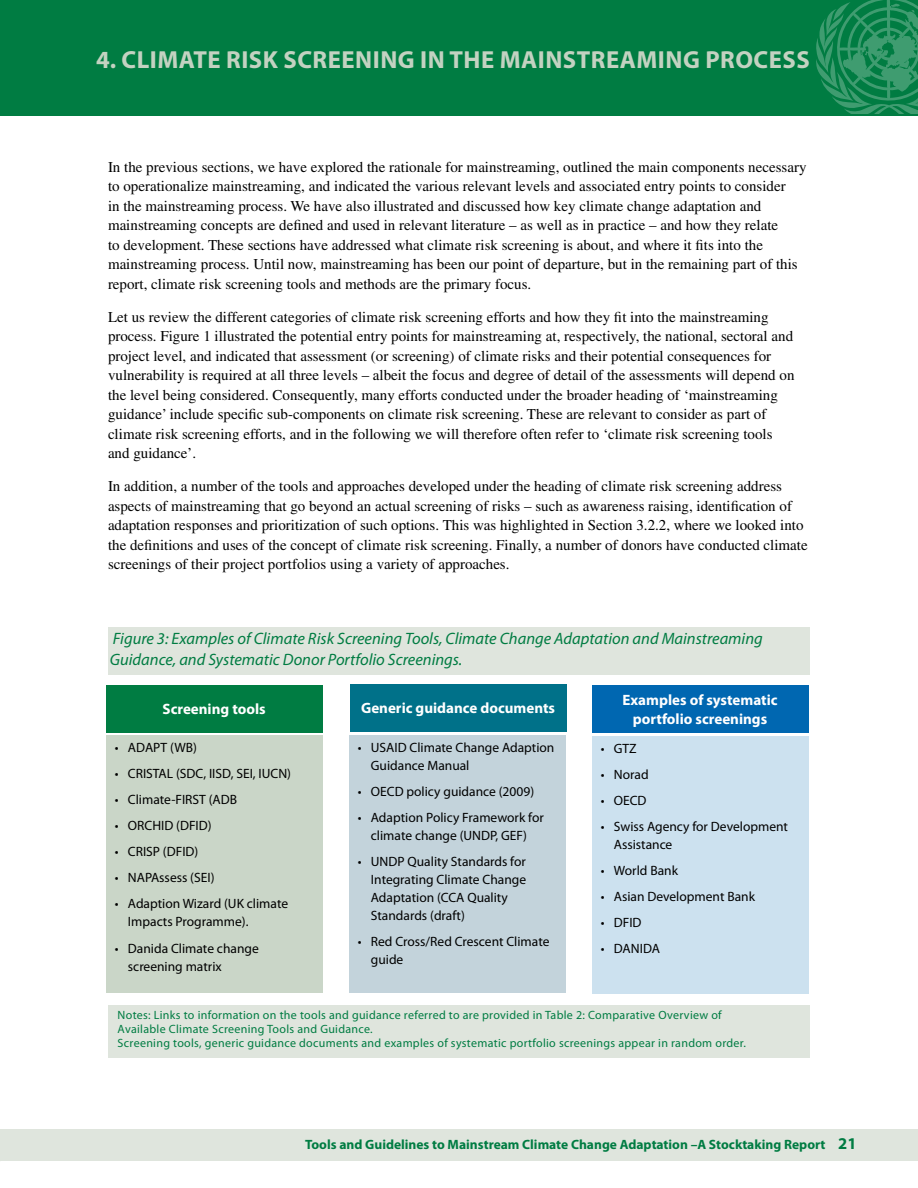
<style>
.page{position:relative;width:918px;height:1188px;background:#fff}
.page>*{position:absolute;margin:0;border:0;box-sizing:border-box;transform-origin:0 0}
.t1{font:700 24.75px "Myriad Pro";letter-spacing:.02em;color:#c3d2c1}
.t2{font:italic 16.5px/21px "Myriad Pro";color:#007c42}
.t3{font:15px/19.5px "Times";color:#000}
.t4{font:700 15px/19.5px "Myriad Pro";color:#fff;text-align:center}
.t5{font:13.5px/18px "Myriad Pro";color:#000}
.t6{font:700 13.5px "Myriad Pro";color:#007c42}
.t7{font:12px/14.4px "Myriad Pro";letter-spacing:.025em;color:#007c42}
.s1{font-size:16.5px}
</style>
<div class="page">
<div style="left:0;top:1130px;width:918px;height:31px;background:#dfe5dd"></div>
<div style="left:0;top:0;width:918px;height:115px;background:#007c42"></div>
<svg style="left:816px;top:0;width:102px;height:114px"></svg>
<div style="left:108px;top:627px;width:702px;height:48px;background:#dfe5dd"></div>
<div style="left:109px;top:1005px;width:701px;height:52px;background:#dfe5dd"></div>
<div style="left:106px;top:735px;width:216px;height:258px;background:#cad6c8"></div>
<div style="left:349px;top:735px;width:216px;height:258px;background:#c3d3db"></div>
<div style="left:592px;top:736px;width:216px;height:257px;background:#cce1ef"></div>
<div style="left:106px;top:685px;width:216px;height:47px;background:#007c42"></div>
<div style="left:350px;top:684px;width:216px;height:47px;background:#007189"></div>
<div style="left:592px;top:685px;width:216px;height:47px;background:#0067b1"></div>
<h1 class="t1" style="left:96px;top:44px;width:687px">4. Climate Risk Screening in the Mainstreaming Process</h1>
<p class="t3" style="left:108px;top:157px;width:700px">In the previous sections, we have explored the rationale for mainstreaming, outlined the main components necessary to operationalize mainstreaming, and indicated the various relevant levels and associated entry points to consider<br>in the mainstreaming process. We have also illustrated and discussed how key climate change adaptation and mainstreaming concepts are defined and used in relevant literature – as well as in practice – and how they relate<br>to development. These sections have addressed what climate risk screening is about, and where it fits into the mainstreaming process. Until now, mainstreaming has been our point of departure, but in the remaining part of this report, climate risk screening tools and methods are the primary focus.</p>
<p class="t3" style="left:108px;top:307px;width:688px">Let us review the different categories of climate risk screening efforts and how they fit into the mainstreaming process. Figure 1 illustrated the potential entry points for mainstreaming at, respectively, the national, sectoral and project level, and indicated that assessment (or screening) of climate risks and their potential consequences for vulnerability is required at all three levels – albeit the focus and degree of detail of the assessments will depend on the level being considered. Consequently, many efforts conducted under the broader heading of ‘mainstreaming guidance’ include specific sub-components on climate risk screening. These are relevant to consider as part of climate risk screening efforts, and in the following we will therefore often refer to ‘climate risk screening tools and guidance’.</p>
<p class="t3" style="left:108px;top:476px;width:701px">In addition, a number of the tools and approaches developed under the heading of climate risk screening address aspects of mainstreaming that go beyond an actual screening of risks – such as awareness raising, identification of adaptation responses and prioritization of such options. This was highlighted in Section 3.2.2, where we looked into the definitions and uses of the concept of climate risk screening. Finally, a number of donors have conducted climate screenings of their project portfolios using a variety of approaches.</p>
<p class="t2" style="left:110px;top:628px;width:654px">Figure 3: Examples of Climate Risk Screening Tools, Climate Change Adaptation and Mainstreaming<br>Guidance, and Systematic Donor Portfolio Screenings.</p>
<p class="t4" style="left:162px;top:699px;width:105px">Screening tools</p>
<p class="t4" style="left:361px;top:698px;width:196px">Generic guidance documents</p>
<p class="t4" style="left:623px;top:689px;width:157px">Examples of systematic portfolio screenings</p>
<p class="t5" style="left:115px;top:738px;width:84px">• ADAPT (WB)</p>
<p class="t5" style="left:115px;top:764px;width:178px">• CRISTAL (SDC, IISD, SEI, IUCN)</p>
<p class="t5" style="left:115px;top:790px;width:124px">• Climate-FIRST (ADB</p>
<p class="t5" style="left:115px;top:816px;width:98px">• ORCHID (DFID)</p>
<p class="t5" style="left:115px;top:843px;width:85px">• CRISP (DFID)</p>
<p class="t5" style="left:115px;top:869px;width:101px">• NAPAssess (SEI)</p>
<p class="t5" style="left:128px;top:895px;width:162px;text-indent:-13px">• Adaption Wizard (UK climate<br>Impacts Programme).</p>
<p class="t5" style="left:128px;top:939px;width:132px;text-indent:-13px">• Danida Climate change screening matrix</p>
<p class="t5" style="left:371px;top:738px;width:185px;text-indent:-13px">• USAID Climate Change Adaption<br>Guidance Manual</p>
<p class="t5" style="left:358px;top:782px;width:178px">• OECD policy guidance (2009)</p>
<p class="t5" style="left:358px;top:808px;width:187px;text-align:center">• Adaption Policy Framework for climate change (UNDP, GEF)</p>
<p class="t5" style="left:371px;top:852px;width:157px;text-indent:-13px">• UNDP Quality Standards for<br>Integrating Climate Change<br>Adaptation (CCA Quality<br>Standards (draft)</p>
<p class="t5" style="left:371px;top:932px;width:180px;text-indent:-13px">• Red Cross/Red Crescent Climate guide</p>
<p class="t5" style="left:601px;top:739px;width:37px">• GTZ</p>
<p class="t5" style="left:601px;top:765px;width:49px">• Norad</p>
<p class="t5" style="left:601px;top:791px;width:47px">• OECD</p>
<p class="t5" style="left:614px;top:817px;width:176px;text-indent:-13px">• Swiss Agency for Development<br>Assistance</p>
<p class="t5" style="left:601px;top:861px;width:79px">• World Bank</p>
<p class="t5" style="left:601px;top:887px;width:156px">• Asian Development Bank</p>
<p class="t5" style="left:601px;top:913px;width:42px">• DFID</p>
<p class="t5" style="left:601px;top:940px;width:61px">• DANIDA</p>
<p class="t7" style="left:118px;top:1007px;width:630px">Notes: Links to information on the tools and guidance referred to are provided in Table 2: Comparative Overview of<br>Available Climate Screening Tools and Guidance.<br>Screening tools, generic guidance documents and examples of systematic portfolio screenings appear in random order.</p>
<p class="t6" style="left:305px;top:1136px;width:553px">Tools and Guidelines to Mainstream Climate Change Adaptation –A Stocktaking Report <span class="s1">21</span></p>
</div>
